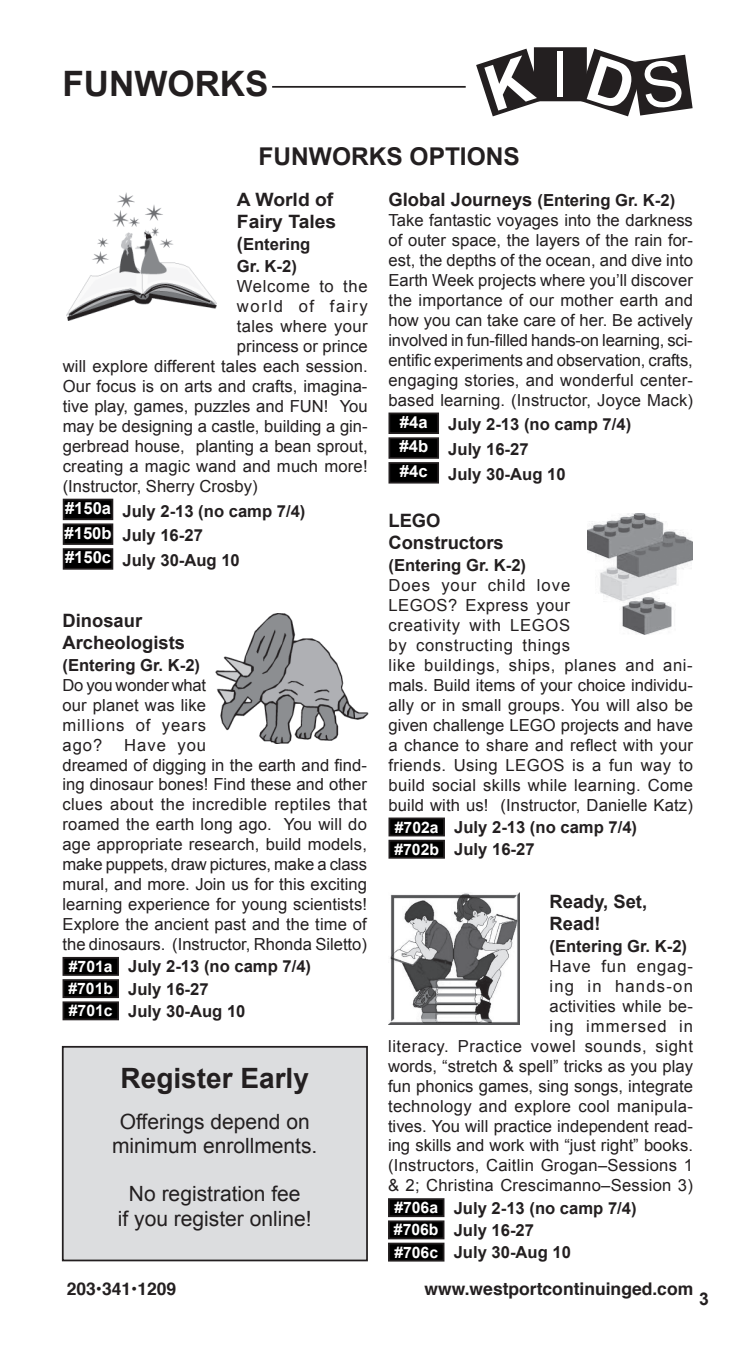
<style>
.page{position:relative;width:756px;height:1355px;background:#fff}
.page>*{position:absolute;margin:0;border:0;box-sizing:border-box;transform-origin:0 0}
.t1{font:63px "Arial";color:#fff}
.t2{font:700 35px "Arial";color:#231f20}
.t3{font:700 28px "Arial";color:#231f20}
.t4{font:700 24.5px "Arial";color:#231f20}
.t5{font:21px/24.5px "Arial";color:#231f20;text-align:center}
.t6{font:700 18.38px/22.1px "Arial";color:#231f20}
.t7{font:700 18.38px/22.1px "Arial";color:#231f20;scale:1.05 1}
.t8{font:700 17.5px "Helvetica";color:#231f20}
.t9{font:700 17.5px "Arial";color:#231f20}
.t10{font:16.62px/19.9px "Arial";letter-spacing:.005em;color:#231f20}
.t11{font:700 16.62px/22.2px "Arial";color:#231f20}
.t12{font:16.62px "Arial";letter-spacing:.04em;color:#231f20}
.t13{font:16.62px "Arial";letter-spacing:.095em;color:#231f20}
.s1{font-size:18.38px}
.s2{font-weight:700;font-size:18.38px}
.s3{font-weight:700}
.s4{font-size:15.75px;color:#fff}
</style>
<div class="page">
<div style="left:535px;top:48px;width:51px;height:52px;background:#231f20"></div>
<div style="left:534px;top:47px;width:53px;height:54px;border:2px solid #231f20"></div>
<hr style="left:272px;top:86px;width:194px;height:2px;background:#231f20">
<div style="left:389px;top:413px;width:49px;height:20px;background:#000"></div>
<div style="left:388px;top:412px;width:51px;height:22px;border:2px solid #231f20"></div>
<div style="left:389px;top:438px;width:49px;height:20px;background:#000"></div>
<div style="left:388px;top:437px;width:51px;height:22px;border:2px solid #231f20"></div>
<div style="left:389px;top:463px;width:49px;height:20px;background:#000"></div>
<div style="left:388px;top:462px;width:51px;height:21px;border:2px solid #231f20"></div>
<div style="left:63px;top:957px;width:55px;height:18px;background:#000"></div>
<div style="left:63px;top:957px;width:56px;height:18px;border:2px solid #231f20"></div>
<div style="left:63px;top:980px;width:55px;height:17px;background:#000"></div>
<div style="left:63px;top:979px;width:56px;height:19px;border:2px solid #231f20"></div>
<div style="left:63px;top:1002px;width:55px;height:17px;background:#000"></div>
<div style="left:63px;top:1001px;width:56px;height:19px;border:2px solid #231f20"></div>
<div style="left:64px;top:499px;width:48px;height:20px;background:#000"></div>
<div style="left:63px;top:498px;width:50px;height:22px;border:2px solid #231f20"></div>
<div style="left:64px;top:524px;width:48px;height:20px;background:#000"></div>
<div style="left:63px;top:523px;width:50px;height:22px;border:2px solid #231f20"></div>
<div style="left:64px;top:549px;width:48px;height:20px;background:#000"></div>
<div style="left:63px;top:548px;width:50px;height:21px;border:2px solid #231f20"></div>
<div style="left:389px;top:818px;width:55px;height:17px;background:#000"></div>
<div style="left:388px;top:817px;width:57px;height:19px;border:2px solid #231f20"></div>
<div style="left:389px;top:840px;width:55px;height:17px;background:#000"></div>
<div style="left:388px;top:839px;width:57px;height:19px;border:2px solid #231f20"></div>
<div style="left:389px;top:1199px;width:55px;height:17px;background:#000"></div>
<div style="left:388px;top:1198px;width:56px;height:19px;border:2px solid #231f20"></div>
<div style="left:389px;top:1221px;width:55px;height:17px;background:#000"></div>
<div style="left:388px;top:1220px;width:56px;height:19px;border:2px solid #231f20"></div>
<div style="left:389px;top:1243px;width:55px;height:17px;background:#000"></div>
<div style="left:388px;top:1242px;width:56px;height:19px;border:2px solid #231f20"></div>
<img style="left:388px;top:892px;width:132px;height:132px">
<img style="left:67px;top:193px;width:149px;height:127px">
<img style="left:588px;top:514px;width:105px;height:120px">
<img style="left:215px;top:613px;width:153px;height:131px">
<div style="left:63px;top:1046px;width:304px;height:214px;background:#dcdddf"></div>
<div style="left:62px;top:1046px;width:306px;height:215px;border:2px solid #231f20"></div>
<svg style="left:476px;top:48px;width:68px;height:69px"></svg>
<svg style="left:577px;top:48px;width:116px;height:69px"></svg>
<h2 class="t2" style="left:63px;top:61px;width:49px">Funworks</h2>
<h1 class="t1" style="left:552px;top:34px;width:19px">I</h1>
<h3 class="t4" style="left:259px;top:140px;width:35px">Funworks</h3>
<h3 class="t4" style="left:410px;top:140px;width:17px">options</h3>
<p class="t7" style="left:237px;top:189px;width:96px">A World of<br>Fairy Tales</p>
<p class="t11" style="left:237px;top:234px;width:75px"><span class="s1">(</span>Entering<br>Gr. K-2)</p>
<p class="t12" style="left:237px;top:275px;width:132px">Welcome to the</p>
<p class="t13" style="left:237px;top:295px;width:132px">world of fairy</p>
<p class="t10" style="left:237px;top:316px;width:132px">tales where your</p>
<p class="t10" style="left:237px;top:336px;width:132px">princess or prince</p>
<p class="t10" style="left:63px;top:356px;width:307px">will explore different tales each session.</p>
<p class="t10" style="left:63px;top:376px;width:306px">Our focus is on arts and crafts, imagina-</p>
<p class="t10" style="left:63px;top:396px;width:306px">tive play, games, puzzles and FUN! You</p>
<p class="t10" style="left:63px;top:416px;width:306px">may be designing a castle, building a gin-</p>
<p class="t10" style="left:63px;top:436px;width:306px">gerbread house, planting a bean sprout,</p>
<p class="t10" style="left:63px;top:456px;width:306px">creating a magic wand and much more!</p>
<p class="t10" style="left:63px;top:476px;width:196px">(Instructor, Sherry Crosby)</p>
<p class="t11" style="left:65px;top:499px;width:242px;line-height:24.8px"><sup>#150a</sup> July 2-13 (no camp 7/4) <sup>#150b</sup> July 16-27<br><sup>#150c</sup> July 30-Aug 10</p>
<p class="t10" style="left:388px;top:190px;width:306px"><span class="s2">Global Journeys</span> <span class="s3">(Entering Gr. K-2)<br></span>Take fantastic voyages into the darkness of outer space, the layers of the rain for&shy;est, the depths of the ocean, and dive into Earth Week projects where you’ll discover the importance of our mother earth and how you can take care of her. Be actively involved in fun-filled hands-on learning, sci&shy;entific experiments and observation, crafts, engaging stories, and wonderful center&shy;based learning. (Instructor, Joyce Mack)</p>
<p class="t11" style="left:400px;top:413px;width:233px;line-height:24.8px"><sup>#4a</sup> July 2-13 (no camp 7/4) <sup>#4b</sup> July 16-27<br><sup>#4c</sup> July 30-Aug 10</p>
<p class="t6" style="left:388px;top:510px;width:117px">LEGO<br>Constructors</p>
<p class="t11" style="left:388px;top:555px;width:139px">(Entering Gr. K-2)</p>
<p class="t10" style="left:388px;top:575px;width:306px">Does your child love<br>LEGOS? Express your<br>creativity with LEGOS<br>by constructing things<br>like buildings, ships, planes and ani&shy;mals. Build items of your choice individu&shy;ally or in small groups. You will also be given challenge LEGO projects and have a chance to share and reflect with your friends. Using LEGOS is a fun way to build social skills while learning. Come build with us! (Instructor, Danielle Katz)</p>
<p class="t11" style="left:394px;top:816px;width:244px"><span class="s4">#702a</span> July 2-13 (no camp 7/4) <span class="s4">#702b</span> July 16-27</p>
<p class="t6" style="left:550px;top:891px;width:99px">Ready, Set,<br>Read!</p>
<p class="t11" style="left:550px;top:935px;width:139px">(Entering Gr. K-2)</p>
<p class="t10" style="left:388px;top:956px;width:307px;text-align:right">Have fun engag-<br>ing in hands-on<br>activities while be-<br>ing immersed in<br>literacy. Practice vowel sounds, sight words, “stretch &amp; spell” tricks as you play fun phonics games, sing songs, integrate technology and explore cool manipula&shy;tives. You will practice independent read&shy;ing skills and work with “just right” books. (Instructors, Caitlin Grogan–Sessions 1 &amp; 2; Christina Crescimanno–Session 3)</p>
<p class="t11" style="left:394px;top:1197px;width:244px"><span class="s4">#706a</span> July 2-13 (no camp 7/4) <span class="s4">#706b</span> July 16-27<br><span class="s4">#706c</span> July 30-Aug 10</p>
<p class="t6" style="left:63px;top:610px;width:124px">Dinosaur<br>Archeologists</p>
<p class="t11" style="left:63px;top:654px;width:139px">(Entering Gr. K-2)</p>
<p class="t10" style="left:63px;top:675px;width:145px;text-align:justify">Do you wonder what our planet was like millions of years ago?</p>
<p class="t10" style="left:63px;top:735px;width:306px;text-indent:62px">Have you<br>dreamed of digging in the earth and find&shy;ing dinosaur bones! Find these and other clues about the incredible reptiles that roamed the earth long ago. You will do age appropriate research, build models, make puppets, draw pictures, make a class mural, and more. Join us for this exciting learning experience for young scientists!<br>Explore the ancient past and the time of the dinosaurs. (Instructor, Rhonda Siletto)</p>
<p class="t11" style="left:68px;top:956px;width:244px"><span class="s4">#701a</span> July 2-13 (no camp 7/4) <span class="s4">#701b</span> July 16-27<br><span class="s4">#701c</span> July 30-Aug 10</p>
<h3 class="t3" style="left:121px;top:1060px;width:190px">Register Early</h3>
<p class="t5" style="left:112px;top:1109px;width:207px">Offerings depend on minimum enrollments.</p>
<p class="t5" style="left:118px;top:1181px;width:195px">No registration fee<br>if you register online!</p>
<p class="t8" style="left:67px;top:1275px;width:111px">203•341•1209</p>
<p class="t8" style="left:425px;top:1275px;width:270px">www.westportcontinuinged.com</p>
<p class="t9" style="left:699px;top:1287px;width:11px">3</p>
</div>
